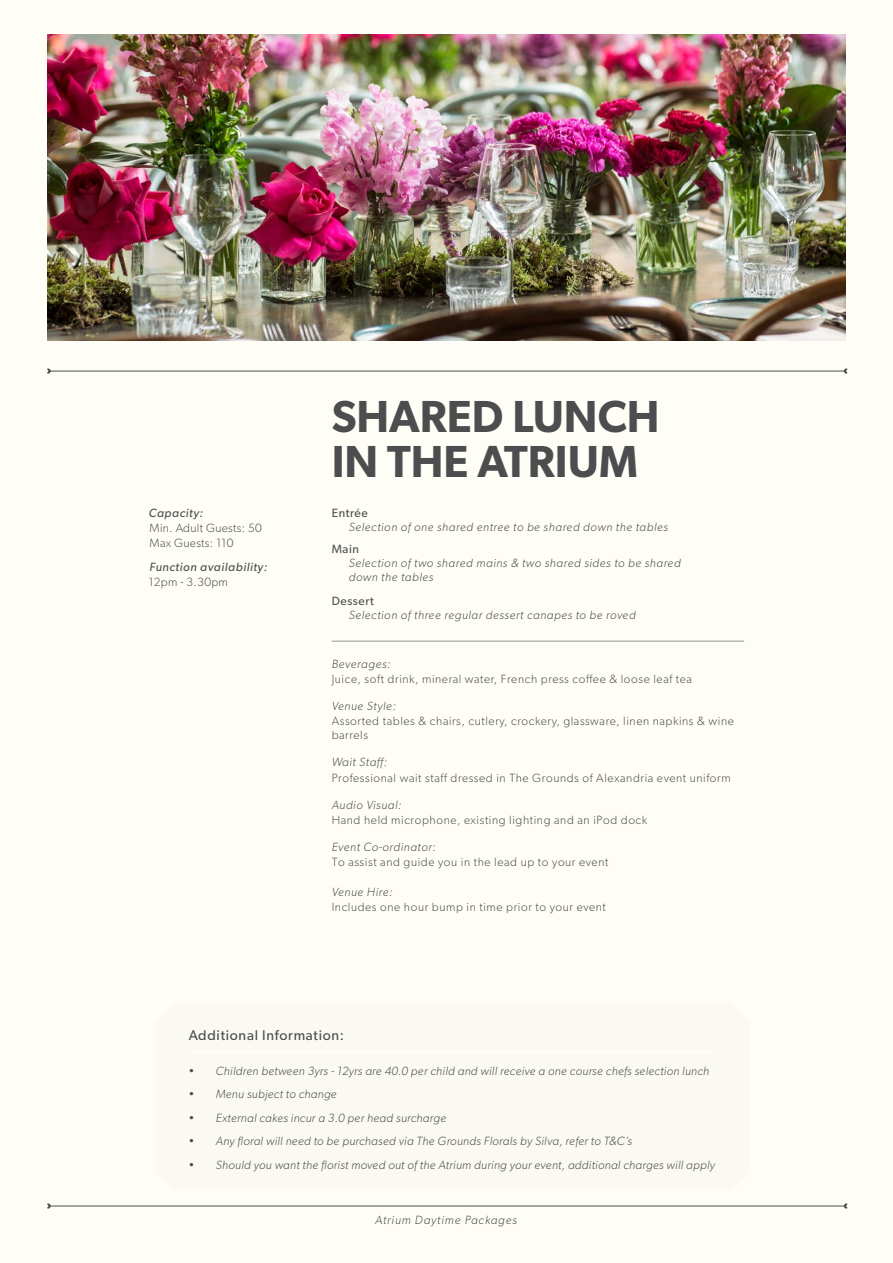
<style>
.page{position:relative;width:893px;height:1263px;background:#fffef6}
.page>*{position:absolute;margin:0;border:0;box-sizing:border-box;transform-origin:0 0}
.t1{font:600 45px/45px "Gibson";color:#4d4d4f}
.t2{font:14.1px "Gibson";letter-spacing:.05em;color:#4d4d4f}
.t3{font:300 12px/14.2px "Gibson";letter-spacing:.05em;color:#4d4d4f}
.t4{font:italic 300 12px "Gibson";letter-spacing:.025em;color:#4d4d4f}
.t5{font:italic 300 12px/14.2px "Gibson";letter-spacing:.05em;color:#4d4d4f}
.t6{font:300 12px/15px "Gibson";letter-spacing:.025em;color:#4d4d4f}
.t7{font:italic 12px "Gibson";letter-spacing:.05em;color:#4d4d4f}
.t8{font:italic 300 12px "Gibson";letter-spacing:.075em;color:#4d4d4f}
.t9{font:12px "Gibson";letter-spacing:.05em;color:#4d4d4f}
</style>
<div class="page">
<hr style="left:332px;top:641px;width:412px;height:1px;background:#939598">
<img style="left:47px;top:34px;width:799px;height:307px">
<svg style="left:47px;top:1203px;width:4px;height:6px"></svg>
<svg style="left:844px;top:1203px;width:3px;height:6px"></svg>
<hr style="left:50px;top:1206px;width:160px;height:1px;background:#4d4d4f">
<hr style="left:210px;top:1206px;width:636px;height:1px;background:#4d4d4f">
<svg style="left:47px;top:368px;width:4px;height:6px"></svg>
<svg style="left:844px;top:368px;width:3px;height:6px"></svg>
<hr style="left:50px;top:371px;width:160px;height:1px;background:#4d4d4f">
<hr style="left:210px;top:371px;width:636px;height:1px;background:#4d4d4f">
<p class="t7" style="left:149px;top:505px;width:56px">Capacity:</p>
<p class="t6" style="left:150px;top:520px;width:114px">Min. Adult Guests: 50<br>Max Guests: 110</p>
<p class="t7" style="left:149px;top:559px;width:119px">Function availability:</p>
<p class="t6" style="left:149px;top:574px;width:81px">12pm - 3.30pm</p>
<h1 class="t1" style="left:332px;top:393px;width:330px">SHARED LUNCH<br>IN THE ATRIUM</h1>
<p class="t9" style="left:332px;top:505px;width:38px">Entrée</p>
<p class="t5" style="left:349px;top:520px;width:321px">Selection of one shared entree to be shared down the tables</p>
<p class="t9" style="left:332px;top:541px;width:29px">Main</p>
<p class="t5" style="left:349px;top:555px;width:334px">Selection of two shared mains &amp; two shared sides to be shared down the tables</p>
<p class="t9" style="left:332px;top:593px;width:44px">Dessert</p>
<p class="t5" style="left:349px;top:607px;width:289px">Selection of three regular dessert canapes to be roved</p>
<p class="t5" style="left:332px;top:656px;width:60px">Beverages:</p>
<p class="t3" style="left:332px;top:671px;width:362px">Juice, soft drink, mineral water, French press coffee &amp; loose leaf tea</p>
<p class="t5" style="left:332px;top:698px;width:66px">Venue Style:</p>
<p class="t3" style="left:332px;top:714px;width:404px">Assorted tables &amp; chairs, cutlery, crockery, glassware, linen napkins &amp; wine barrels</p>
<p class="t5" style="left:332px;top:755px;width:57px">Wait Staff:</p>
<p class="t3" style="left:332px;top:770px;width:400px">Professional wait staff dressed in The Grounds of Alexandria event uniform</p>
<p class="t5" style="left:332px;top:797px;width:71px">Audio Visual:</p>
<p class="t3" style="left:332px;top:812px;width:317px">Hand held microphone, existing lighting and an iPod dock</p>
<p class="t5" style="left:332px;top:839px;width:106px">Event Co-ordinator:</p>
<p class="t3" style="left:332px;top:855px;width:278px">To assist and guide you in the lead up to your event</p>
<p class="t5" style="left:332px;top:884px;width:62px">Venue Hire:</p>
<p class="t3" style="left:332px;top:899px;width:276px">Includes one hour bump in time prior to your event</p>
<p class="t2" style="left:189px;top:1026px;width:157px">Additional Information:</p>
<p class="t4" style="left:189px;top:1064px;width:522px">• Children between 3yrs - 12yrs are 40.0 per child and will receive a one course chefs selection lunch</p>
<p class="t4" style="left:189px;top:1087px;width:150px">• Menu subject to change</p>
<p class="t4" style="left:189px;top:1110px;width:259px">• External cakes incur a 3.0 per head surcharge</p>
<p class="t4" style="left:189px;top:1134px;width:445px">• Any floral will need to be purchased via The Grounds Florals by Silva, refer to T&amp;C’s</p>
<p class="t4" style="left:189px;top:1157px;width:528px">• Should you want the florist moved out of the Atrium during your event, additional charges will apply</p>
<p class="t8" style="left:375px;top:1213px;width:143px">Atrium Daytime Packages</p>
</div>
